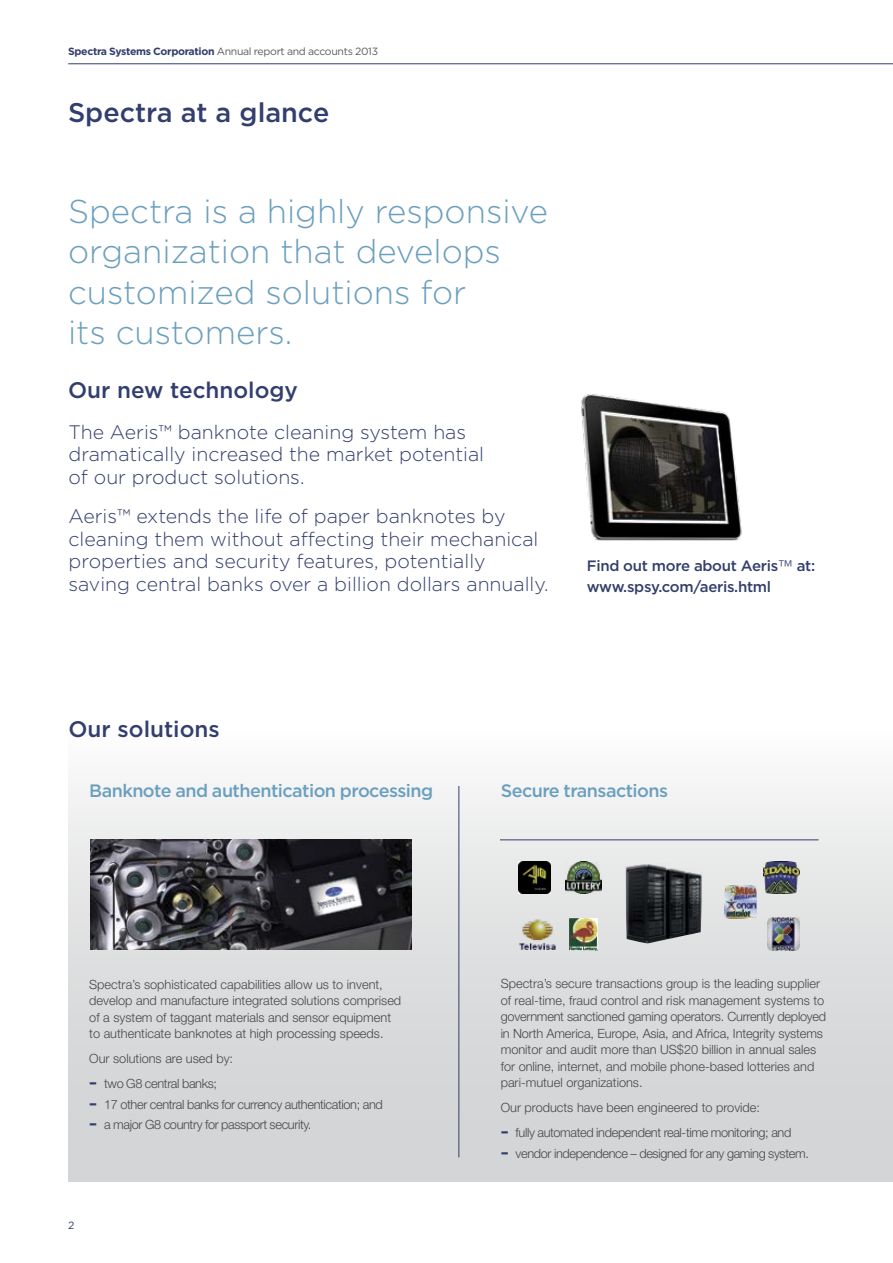
<style>
.page{position:relative;width:893px;height:1263px;background:#fff}
.page>*{position:absolute;margin:0;border:0;box-sizing:border-box;transform-origin:0 0}
.t1{font:300 33px/40.5px "Gotham";color:#6b9fbe}
.t2{font:500 27px "Gotham";color:#323e6d}
.t3{font:500 22.5px "Gotham";color:#323e6d}
.t4{font:300 19.5px/22.5px "Gotham";color:#323e6d}
.t5{font:500 18px "Gotham";letter-spacing:-.03em;color:#6b9fbe}
.t6{font:500 15px/21px "Gotham";letter-spacing:-.02em;color:#323e6d}
.t7{font:300 12.75px/16.5px "Helvetica Neue LT Std";color:#474749}
.t8{font:300 12.75px "Helvetica Neue LT Std";letter-spacing:-.03em;color:#474749}
.t9{font:10.5px "Gotham";letter-spacing:-.03em;color:#5b5b5d}
.t10{font:10.5px "Gotham";color:#323e6d}
.s1{font-weight:700;color:#323e6d}
.s2{font-family:"Helvetica Neue LT Std";font-weight:300}
.s3{font-family:"Gotham";font-weight:700;font-size:15px;color:#323e6d}
</style>
<div class="page">
<hr style="left:68px;top:63px;width:825px;height:1px;background:#323e6d">
<div style="left:68px;top:729px;width:825px;height:453px;background:linear-gradient(to bottom,#f4f4f5,#cccecf)"></div>
<img style="left:581px;top:394px;width:161px;height:147px">
<img style="left:91px;top:840px;width:320px;height:109px">
<img style="left:519px;top:861px;width:31px;height:32px">
<img style="left:565px;top:861px;width:37px;height:32px">
<img style="left:569px;top:918px;width:29px;height:32px">
<img style="left:763px;top:861px;width:36px;height:32px">
<img style="left:724px;top:886px;width:32px;height:32px">
<img style="left:767px;top:918px;width:32px;height:32px">
<img style="left:519px;top:918px;width:37px;height:32px">
<hr style="left:500px;top:840px;width:319px;height:1px;background:#323e6d">
<hr style="left:459px;top:786px;width:1px;height:371px;background:#323e6d">
<img style="left:625px;top:861px;width:78px;height:82px">
<p class="t9" style="left:68px;top:45px;width:312px"><span class="s1">Spectra Systems Corporation</span> Annual report and accounts 2013</p>
<h2 class="t2" style="left:68px;top:95px;width:263px">Spectra at a glance</h2>
<h1 class="t1" style="left:68px;top:190px;width:482px">Spectra is a highly responsive organization that develops customized solutions for<br>its customers.</h1>
<h3 class="t3" style="left:68px;top:376px;width:231px">Our new technology</h3>
<h3 class="t4" style="left:68px;top:420px;width:417px">The Aeris™ banknote cleaning system has dramatically increased the market potential of our product solutions.</h3>
<h3 class="t4" style="left:68px;top:505px;width:482px">Aeris™ extends the life of paper banknotes by cleaning them without affecting their mechanical properties and security features, potentially saving central banks over a billion dollars annually.</h3>
<p class="t6" style="left:587px;top:555px;width:230px">Find out more about Aeris<span class="s2">™</span> at: www.spsy.com/aeris.html</p>
<h3 class="t3" style="left:68px;top:715px;width:153px">Our solutions</h3>
<h3 class="t5" style="left:89px;top:779px;width:345px">Banknote and authentication processing</h3>
<h3 class="t5" style="left:501px;top:779px;width:169px">Secure transactions</h3>
<p class="t7" style="left:89px;top:976px;width:313px">Spectra’s sophisticated capabilities allow us to invent, develop and manufacture integrated solutions comprised of a system of taggant materials and sensor equipment to authenticate banknotes at high processing speeds.</p>
<p class="t7" style="left:89px;top:1050px;width:145px">Our solutions are used by:</p>
<p class="t8" style="left:89px;top:1075px;width:129px"><span class="s3">–</span> two G8 central banks;</p>
<p class="t8" style="left:89px;top:1096px;width:295px"><span class="s3">–</span> 17 other central banks for currency authentication; and</p>
<p class="t8" style="left:89px;top:1117px;width:224px"><span class="s3">–</span> a major G8 country for passport security.</p>
<p class="t10" style="left:68px;top:1218px;width:8px">2</p>
<p class="t7" style="left:501px;top:975px;width:327px">Spectra’s secure transactions group is the leading supplier of real-time, fraud control and risk management systems to government sanctioned gaming operators. Currently deployed in North America, Europe, Asia, and Africa, Integrity systems monitor and audit more than US$20 billion in annual sales for online, internet, and mobile phone-based lotteries and pari-mutuel organizations.</p>
<p class="t7" style="left:501px;top:1099px;width:261px">Our products have been engineered to provide:</p>
<p class="t8" style="left:501px;top:1124px;width:292px"><span class="s3">–</span> fully automated independent real-time monitoring; and</p>
<p class="t8" style="left:501px;top:1145px;width:310px"><span class="s3">–</span> vendor independence – designed for any gaming system.</p>
</div>
